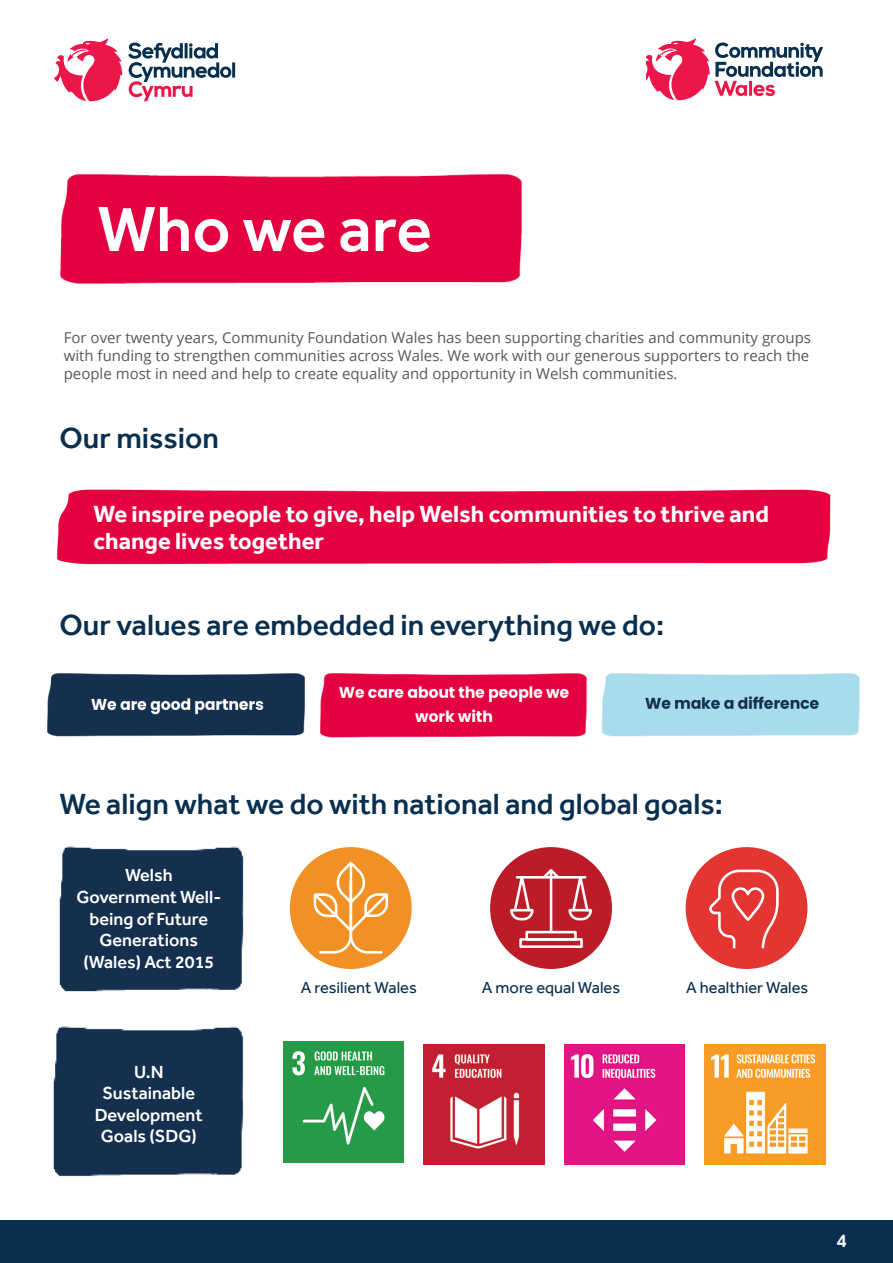
<style>
.page{position:relative;width:893px;height:1263px;background:#fff}
.page>*{position:absolute;margin:0;border:0;box-sizing:border-box;transform-origin:0 0}
.t1{font:500 66px "Effra";color:#fff}
.t2{font:500 30px "Effra";color:#092f4f}
.t3{font:700 24px/27px "Effra";color:#fff}
.t4{font:500 19.5px "Effra";color:#fff}
.t5{font:500 18px/21.6px "Effra";color:#fff;text-align:center}
.t6{font:16.5px "Effra";color:#092f4f}
.t7{font:15px/18px "Open Sans";color:#57585a;text-align:justify}
</style>
<div class="page">
<div style="left:0;top:1220px;width:893px;height:43px;background:#092f4f"></div>
<svg style="left:646px;top:38px;width:177px;height:62px"></svg>
<svg style="left:54px;top:38px;width:68px;height:63px"></svg>
<hr style="left:232px;top:62px;width:3px;height:16px;background:#092f4f">
<svg style="left:128px;top:43px;width:103px;height:58px"></svg>
<div style="left:60px;top:173px;width:462px;height:111px;background:#e5003f"></div>
<img style="left:47px;top:673px;width:813px;height:65px">
<div style="left:290px;top:847px;width:122px;height:122px;background:#f19024;border-radius:50%"></div>
<svg style="left:312px;top:859px;width:78px;height:96px"></svg>
<div style="left:490px;top:847px;width:122px;height:122px;background:#bc1b28;border-radius:50%"></div>
<hr style="left:550px;top:871px;width:2px;height:61px;background:#fff">
<div style="left:519px;top:938px;width:64px;height:10px;border:3px solid #fff"></div>
<div style="left:525px;top:931px;width:52px;height:10px;border:3px solid #fff"></div>
<svg style="left:510px;top:869px;width:82px;height:53px"></svg>
<div style="left:686px;top:847px;width:121px;height:122px;background:#e33531;border-radius:50%"></div>
<svg style="left:709px;top:869px;width:70px;height:80px"></svg>
<img style="left:59px;top:846px;width:185px;height:146px">
<img style="left:564px;top:1044px;width:121px;height:121px">
<img style="left:705px;top:1044px;width:120px;height:121px">
<img style="left:283px;top:1042px;width:121px;height:120px">
<img style="left:424px;top:1044px;width:120px;height:121px">
<div style="left:53px;top:1027px;width:190px;height:150px;background:#152f4e"></div>
<div style="left:57px;top:489px;width:774px;height:76px;background:#e5003f"></div>
<p class="t1" style="left:97px;top:190px;width:336px">Who we are</p>
<p class="t7" style="left:64px;top:328px;width:749px">For over twenty years, Community Foundation Wales has been supporting charities and community groups with funding to strengthen communities across Wales. We work with our generous supporters to reach the people most in need and help to create equality and opportunity in Welsh communities.</p>
<p class="t2" style="left:60px;top:420px;width:161px">Our mission</p>
<p class="t3" style="left:94px;top:501px;width:677px">We inspire people to give, help Welsh communities to thrive and change lives together</p>
<p class="t2" style="left:60px;top:607px;width:606px">Our values are embedded in everything we do:</p>
<p class="t2" style="left:60px;top:786px;width:665px">We align what we do with national and global goals:</p>
<p class="t5" style="left:76px;top:864px;width:146px">Welsh<br>Government Well&shy;being of Future<br>Generations (Wales) Act 2015</p>
<p class="t5" style="left:95px;top:1061px;width:109px">U.N<br>Sustainable<br>Development<br>Goals (SDG)</p>
<p class="t6" style="left:301px;top:977px;width:117px">A resilient Wales</p>
<p class="t6" style="left:482px;top:977px;width:140px">A more equal Wales</p>
<p class="t6" style="left:686px;top:977px;width:124px">A healthier Wales</p>
<h3 class="t4" style="left:836px;top:1229px;width:12px">4</h3>
</div>
